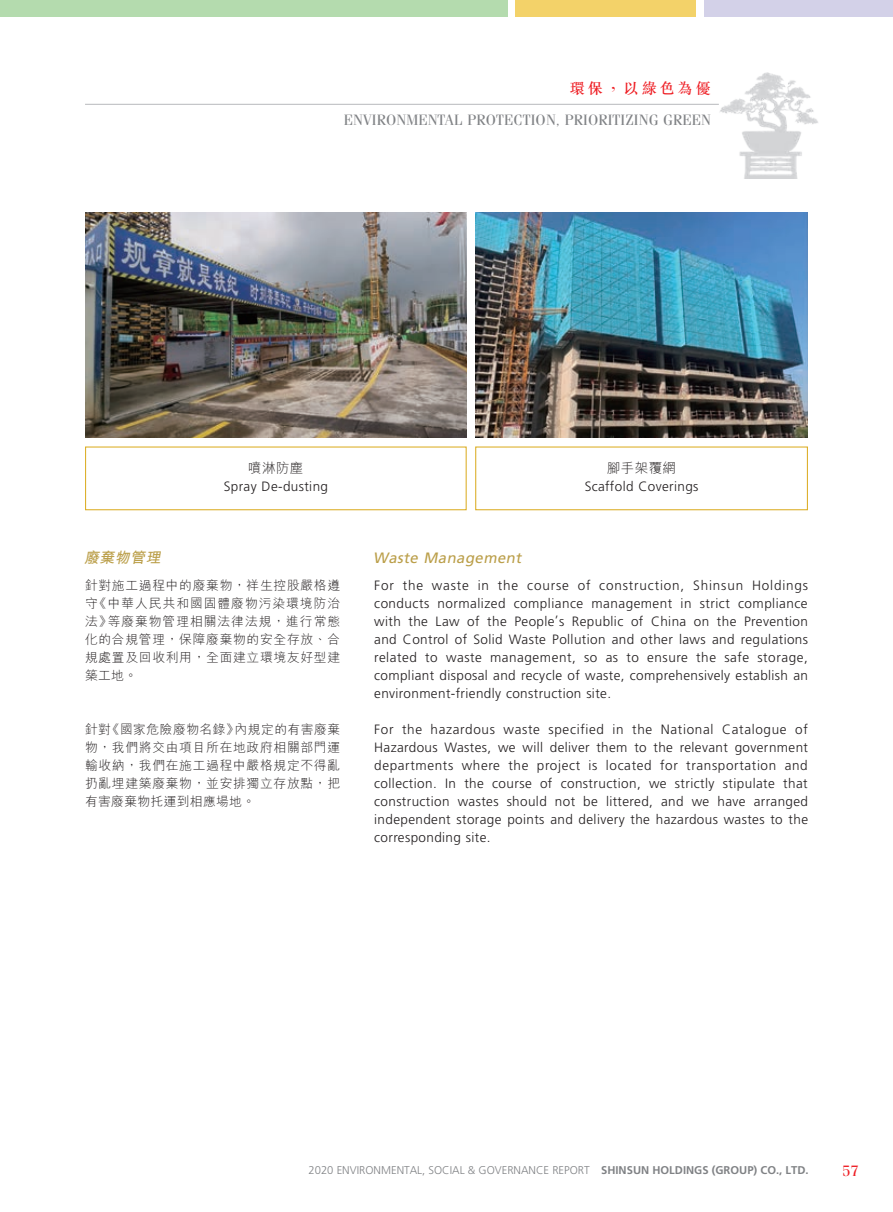
<style>
.page{position:relative;width:893px;height:1212px;background:#fff}
.page>*{position:absolute;margin:0;border:0;box-sizing:border-box;transform-origin:0 0}
.t1{font:15px "Fenice Std";letter-spacing:.01em;color:#808285}
.t2{font:italic 15px "Frutiger LT Std";color:#bb9f4a}
.t3{font:500 15px "M Sung HK";letter-spacing:.2em;color:#ee1d23}
.t4{font:italic 700 15px "M Hei HK";color:#bb9f4a}
.t5{font:15px "Fenice Std";color:#ee1d23}
.t6{font:300 13.5px/18px "Frutiger LT Std";letter-spacing:.03em;color:#231f20;text-align:justify}
.t7{font:300 13.5px "M Hei HK";letter-spacing:.03em;color:#231f20}
.t8{font:300 12.75px/18px "M Hei HK";letter-spacing:.055em;color:#231f20;text-align:justify}
.t9{font:300 11.25px "Frutiger LT Std";color:#808285}
.s1{font-weight:700}
</style>
<div class="page">
<hr style="left:85px;top:104px;width:634px;height:1px;background:#bcbdc0">
<img style="left:716px;top:72px;width:102px;height:107px">
<div style="left:704px;top:0;width:189px;height:17px;background:#d3d1e8"></div>
<div style="left:516px;top:0;width:180px;height:17px;background:#f3d269"></div>
<div style="left:0;top:0;width:507px;height:17px;background:#b4dbae"></div>
<img style="left:85px;top:213px;width:382px;height:225px">
<div style="left:85px;top:446px;width:382px;height:64px;border:1px solid #dcae26"></div>
<img style="left:475px;top:213px;width:333px;height:225px">
<div style="left:475px;top:446px;width:333px;height:64px;border:1px solid #dcae26"></div>
<p class="t3" style="left:570px;top:78px;width:142px">環保，以綠色為優</p>
<p class="t1" style="left:344px;top:111px;width:369px">ENVIRONMENTAL PROTECTION, PRIORITIZING GREEN</p>
<p class="t7" style="left:248px;top:461px;width:57px">噴淋防塵</p>
<p class="t6" style="left:224px;top:478px;width:106px">Spray De-dusting</p>
<p class="t7" style="left:607px;top:461px;width:71px">腳手架覆網</p>
<p class="t6" style="left:585px;top:478px;width:115px">Scaffold Coverings</p>
<p class="t4" style="left:84px;top:547px;width:82px">廢棄物管理</p>
<p class="t8" style="left:85px;top:576px;width:257px">針對施工過程中的廢棄物，祥生控股嚴格遵守《中華人民共和國固體廢物污染環境防治法》等廢棄物管理相關法律法規，進行常態化的合規管理，保障廢棄物的安全存放、合規處置及回收利用，全面建立環境友好型建築工地。</p>
<p class="t8" style="left:85px;top:720px;width:257px">針對《國家危險廢物名錄》內規定的有害廢棄物，我們將交由項目所在地政府相關部門運輸收納，我們在施工過程中嚴格規定不得亂扔亂埋建築廢棄物，並安排獨立存放點，把有害廢棄物托運到相應場地。</p>
<p class="t2" style="left:373px;top:549px;width:153px">Waste Management</p>
<p class="t6" style="left:374px;top:576px;width:435px">For the waste in the course of construction, Shinsun Holdings conducts normalized compliance management in strict compliance with the Law of the People’s Republic of China on the Prevention and Control of Solid Waste Pollution and other laws and regulations related to waste management, so as to ensure the safe storage, compliant disposal and recycle of waste, comprehensively establish an environment-friendly construction site.</p>
<p class="t6" style="left:374px;top:720px;width:435px">For the hazardous waste specified in the National Catalogue of Hazardous Wastes, we will deliver them to the relevant government departments where the project is located for transportation and collection. In the course of construction, we strictly stipulate that construction wastes should not be littered, and we have arranged independent storage points and delivery the hazardous wastes to the corresponding site.</p>
<p class="t9" style="left:309px;top:1164px;width:502px">2020 ENVIRONMENTAL, SOCIAL &amp; GOVERNANCE REPORT <span class="s1">SHINSUN HOLDINGS (GROUP) CO., LTD.</span></p>
<p class="t5" style="left:842px;top:1161px;width:18px">57</p>
</div>
